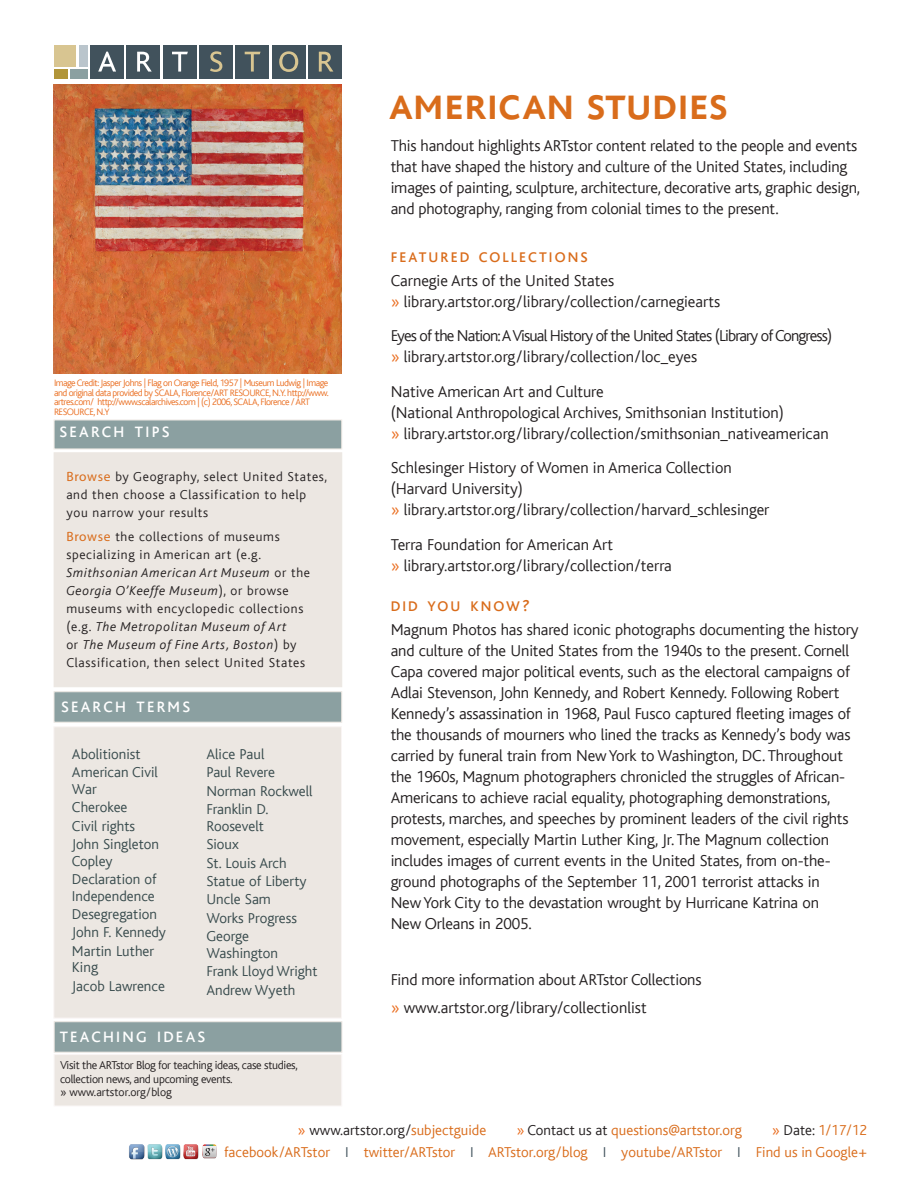
<style>
.page{position:relative;width:918px;height:1188px;background:#fff}
.page>*{position:absolute;margin:0;border:0;box-sizing:border-box;transform-origin:0 0}
.large_white_type{font:500 48.15px "Bliss Caps";color:#d96c1b}
.header1{font:300 16.5px/21px "Bliss";letter-spacing:-.01em;color:#231f20}
.Plain_Text{font:300 16.5px/21px "Bliss";letter-spacing:-.01em;color:#231f20}
.header1-2{font:300 16.5px "Bliss";letter-spacing:-.05em;color:#231f20}
.header1-3{font:500 15.75px "Bliss Caps";letter-spacing:.145em;color:#fff}
.Header_2{font:300 15px/16.5px "Bliss";color:#374a4c}
.Plain_Text-2{font:300 15px "Bliss";color:#d96c1b}
.Plain_Text-3{font:300 15px "Bliss";color:#231f20}
.header1-4{font:500 14.7px "Bliss Caps";letter-spacing:.145em;color:#d96c1b}
.Plain_Text-4{font:300 13.5px/18px "Bliss";letter-spacing:.05em;color:#231f20}
.Plain_Text-5{font:300 12px/13.5px "Bliss";letter-spacing:-.025em;color:#231f20}
.Plain_Text-6{font:300 9.75px/9.8px "Bliss";letter-spacing:-.05em;color:#ea6d1f}
.s1{font-family:"Myriad Pro";font-weight:400;color:#d96c1b}
.s2{font-style:italic}
.s3{color:#ea6d1f}
.s4{font-size:16.5px}
.s5{color:#d96c1b}
.s6{color:#231f20}
.s7{color:#41525c}
</style>
<div class="page">
<div style="left:272px;top:45px;width:34px;height:33px;background:#41525c"></div>
<div style="left:236px;top:45px;width:33px;height:33px;background:#41525c"></div>
<div style="left:199px;top:45px;width:34px;height:33px;background:#41525c"></div>
<div style="left:163px;top:45px;width:33px;height:33px;background:#41525c"></div>
<div style="left:127px;top:45px;width:33px;height:33px;background:#41525c"></div>
<div style="left:90px;top:45px;width:34px;height:33px;background:#41525c"></div>
<div style="left:308px;top:45px;width:34px;height:33px;background:#41525c"></div>
<svg style="left:98px;top:52px;width:18px;height:20px"></svg>
<svg style="left:137px;top:52px;width:15px;height:20px"></svg>
<svg style="left:172px;top:52px;width:16px;height:20px"></svg>
<svg style="left:210px;top:51px;width:12px;height:21px"></svg>
<svg style="left:245px;top:52px;width:16px;height:20px"></svg>
<svg style="left:279px;top:51px;width:19px;height:21px"></svg>
<svg style="left:319px;top:52px;width:14px;height:20px"></svg>
<div style="left:79px;top:45px;width:8px;height:22px;background:#bac5cc"></div>
<div style="left:54px;top:69px;width:13px;height:9px;background:#b19539"></div>
<div style="left:54px;top:45px;width:22px;height:22px;background:#d8c591"></div>
<div style="left:70px;top:69px;width:17px;height:9px;background:#8ba0a1"></div>
<img style="left:129px;top:1144px;width:52px;height:16px">
<img style="left:183px;top:1144px;width:16px;height:15px">
<img style="left:202px;top:1145px;width:15px;height:14px">
<svg style="left:203px;top:1145px;width:13px;height:13px"></svg>
<div style="left:54px;top:420px;width:288px;height:29px;background:#8ba0a1;border:1px solid #ece7e2"></div>
<div style="left:54px;top:453px;width:288px;height:234px;background:#ece7e2"></div>
<div style="left:54px;top:692px;width:288px;height:30px;background:#8ba0a1"></div>
<div style="left:54px;top:727px;width:288px;height:291px;background:#ece7e2;border:1px solid #faf6f5"></div>
<div style="left:54px;top:1054px;width:288px;height:52px;background:#ece7e2;border:1px solid #faf6f5"></div>
<div style="left:54px;top:1022px;width:288px;height:30px;background:#8ba0a1"></div>
<img style="left:54px;top:84px;width:287px;height:289px">
<p class="Plain_Text-6" style="left:54px;top:378px;width:276px">Image Credit: Jasper Johns | Flag on Orange Field, 1957 | Museum Ludwig | Image and original data provided by SCALA, Florence/ART RESOURCE, N.Y. http://www. artres.com/ http://www.scalarchives.com | (c) 2006, SCALA, Florence / ART RESOURCE, N.Y</p>
<p class="header1-3" style="left:60px;top:424px;width:112px">SEARCH TIPS</p>
<p class="Plain_Text-4" style="left:66px;top:467px;width:262px"><span class="s1">Browse</span> by Geography, select United States, and then choose a Classification to help you narrow your results</p>
<p class="Plain_Text-4" style="left:66px;top:528px;width:245px"><span class="s1">Browse</span> the collections of museums specializing in American art (e.g.<br><span class="s2">Smithsonian American Art Museum</span> or the <span class="s2">Georgia O’Keeffe Museum</span>), or browse museums with encyclopedic collections (e.g. <span class="s2">The Metropolitan Museum of Art<br></span>or <span class="s2">The Museum of Fine Arts, Boston</span>) by Classification, then select United States</p>
<p class="header1-3" style="left:61px;top:698px;width:131px">SEARCH TERMS</p>
<p class="Header_2" style="left:72px;top:746px;width:70px">Abolitionist</p>
<p class="Header_2" style="left:72px;top:765px;width:88px">American Civil<br>War</p>
<p class="Header_2" style="left:72px;top:799px;width:57px">Cherokee</p>
<p class="Header_2" style="left:72px;top:818px;width:65px">Civil rights</p>
<p class="Header_2" style="left:72px;top:836px;width:89px">John Singleton<br>Copley</p>
<p class="Header_2" style="left:72px;top:871px;width:86px">Declaration of<br>Independence</p>
<p class="Header_2" style="left:72px;top:906px;width:87px">Desegregation</p>
<p class="Header_2" style="left:72px;top:925px;width:96px">John F. Kennedy</p>
<p class="Header_2" style="left:72px;top:943px;width:84px">Martin Luther<br>King</p>
<p class="Header_2" style="left:72px;top:978px;width:94px">Jacob Lawrence</p>
<p class="Header_2" style="left:206px;top:746px;width:60px">Alice Paul</p>
<p class="Header_2" style="left:206px;top:765px;width:70px">Paul Revere</p>
<p class="Header_2" style="left:206px;top:783px;width:108px">Norman Rockwell</p>
<p class="Header_2" style="left:206px;top:801px;width:64px">Franklin D.<br>Roosevelt</p>
<p class="Header_2" style="left:206px;top:836px;width:34px">Sioux</p>
<p class="Header_2" style="left:206px;top:855px;width:82px">St. Louis Arch</p>
<p class="Header_2" style="left:206px;top:873px;width:102px">Statue of Liberty</p>
<p class="Header_2" style="left:206px;top:892px;width:66px">Uncle Sam</p>
<p class="Header_2" style="left:206px;top:910px;width:92px">Works Progress</p>
<p class="Header_2" style="left:206px;top:928px;width:73px">George<br>Washington</p>
<p class="Header_2" style="left:206px;top:963px;width:113px">Frank Lloyd Wright</p>
<p class="Header_2" style="left:206px;top:982px;width:91px">Andrew Wyeth</p>
<p class="header1-3" style="left:60px;top:1028px;width:147px">TEACHING IDEAS</p>
<p class="Plain_Text-5" style="left:60px;top:1059px;width:239px">Visit the ARTstor Blog for teaching ideas, case studies,</p>
<p class="Plain_Text-5" style="left:60px;top:1072px;width:174px">collection news, and upcoming events. » www.artstor.org/blog</p>
<p class="large_white_type" style="left:389px;top:78px;width:340px">american studies</p>
<p class="Plain_Text" style="left:391px;top:136px;width:471px">This handout highlights ARTstor content related to the people and events that have shaped the history and culture of the United States, including images of painting, sculpture, architecture, decorative arts, graphic design, and photography, ranging from colonial times to the present.</p>
<p class="header1-4" style="left:391px;top:249px;width:199px">FEATURED COLLECTIONS</p>
<p class="header1" style="left:391px;top:270px;width:225px">Carnegie Arts of the United States</p>
<p class="header1" style="left:391px;top:291px;width:331px"><span class="s3">»</span> library.artstor.org/library/collection/carnegiearts</p>
<p class="header1-2" style="left:391px;top:327px;width:443px">Eyes of the Nation: A Visual History of the United States (Library of Congress)</p>
<p class="header1" style="left:391px;top:347px;width:308px"><span class="s3">»</span> library.artstor.org/library/collection/loc_eyes</p>
<p class="header1" style="left:391px;top:381px;width:395px">Native American Art and Culture<br>(National Anthropological Archives, Smithsonian Institution)</p>
<p class="header1" style="left:391px;top:423px;width:440px"><span class="s3">»</span> library.artstor.org/library/collection/smithsonian_nativeamerican</p>
<p class="header1" style="left:391px;top:458px;width:343px">Schlesinger History of Women in America Collection (Harvard University)</p>
<p class="header1" style="left:391px;top:500px;width:380px"><span class="s3">»</span> library.artstor.org/library/collection/harvard_schlesinger</p>
<p class="header1" style="left:391px;top:534px;width:224px">Terra Foundation for American Art</p>
<p class="header1" style="left:391px;top:555px;width:283px"><span class="s3">»</span> library.artstor.org/library/collection/terra</p>
<p class="header1-4" style="left:391px;top:599px;width:141px">DID YOU KNOW<span class="s4">?</span></p>
<p class="header1" style="left:391px;top:620px;width:469px">Magnum Photos has shared iconic photographs documenting the history and culture of the United States from the 1940s to the present. Cornell Capa covered major political events, such as the electoral campaigns of Adlai Stevenson, John Kennedy, and Robert Kennedy. Following Robert Kennedy’s assassination in 1968, Paul Fusco captured fleeting images of the thousands of mourners who lined the tracks as Kennedy’s body was carried by funeral train from New York to Washington, DC. Throughout the 1960s, Magnum photographers chronicled the struggles of African-Americans to achieve racial equality, photographing demonstrations, protests, marches, and speeches by prominent leaders of the civil rights movement, especially Martin Luther King, Jr. The Magnum collection includes images of current events in the United States, from on-the&shy;ground photographs of the September 11, 2001 terrorist attacks in<br>New York City to the devastation wrought by Hurricane Katrina on<br>New Orleans in 2005.</p>
<p class="Plain_Text" style="left:391px;top:966px;width:312px;line-height:28.5px">Find more information about ARTstor Collections <span class="s3">»</span> www.artstor.org/library/collectionlist</p>
<p class="Plain_Text-3" style="left:298px;top:1123px;width:190px"><span class="s3">»</span> www.artstor.org/<span class="s5">subjectguide</span></p>
<p class="Plain_Text-2" style="left:516px;top:1123px;width:227px"><span class="s3">»</span> <span class="s6">Contact us at</span> questions@artstor.org</p>
<p class="Plain_Text-2" style="left:772px;top:1123px;width:97px"><span class="s3">»</span> <span class="s6">Date:</span> 1/17/12</p>
<p class="Plain_Text-2" style="left:224px;top:1144px;width:645px">facebook/ARTstor <span class="s7">I</span> twitter/ARTstor <span class="s7">I</span> ARTstor.org/blog <span class="s7">I</span> youtube/ARTstor <span class="s7">I</span> Find us in Google+</p>
</div>
